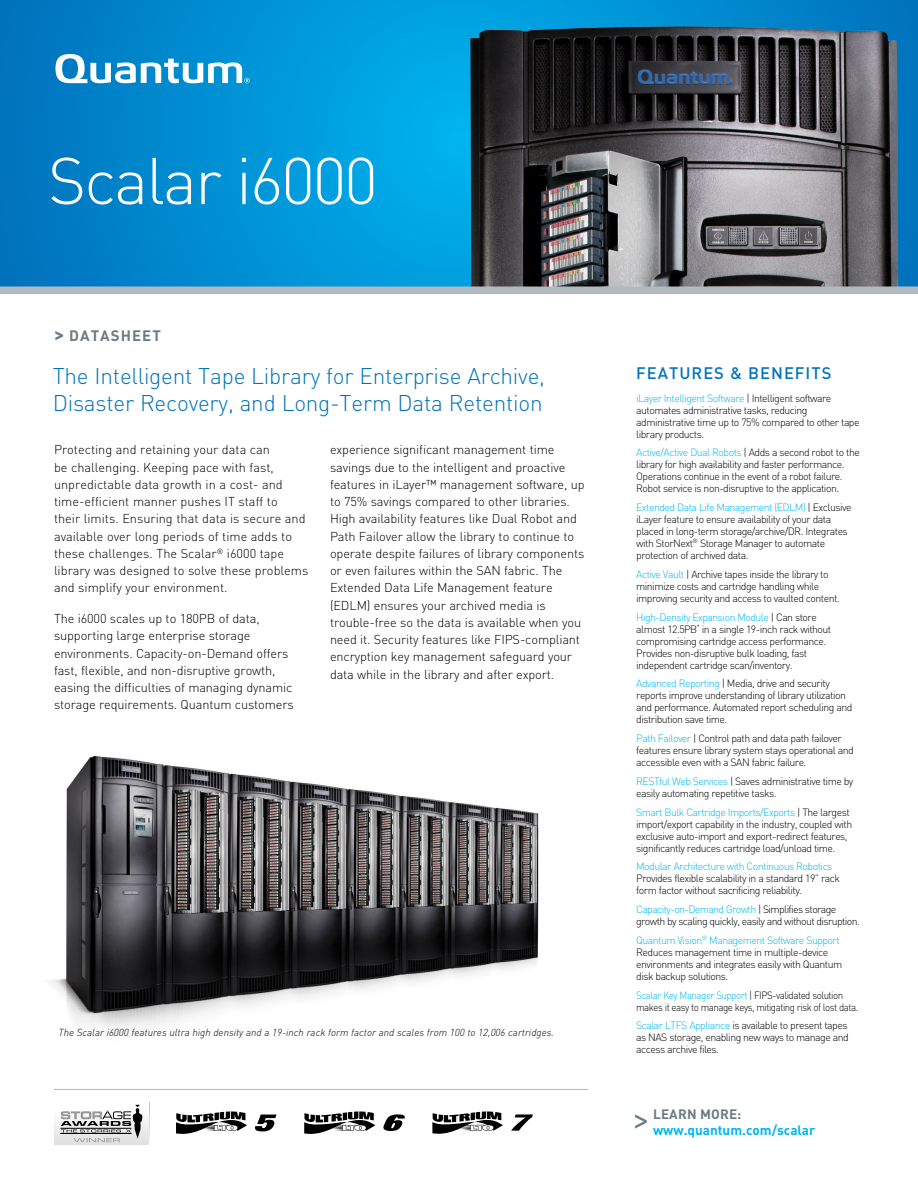
<style>
.page{position:relative;width:918px;height:1188px;background:#fff}
.page>*{position:absolute;margin:0;border:0;box-sizing:border-box;transform-origin:0 0}
.P1_main_copy_block{font:300 64.95px "DIN Pro";letter-spacing:-.03em;color:#fff}
.P1_tab_title{font:35.4px "DIN Pro";color:#6b7b84}
.P1_main_copy_block-2{font:300 22.5px/27px "DIN Pro";letter-spacing:-.01em;color:#0072bc}
.P1_tab_title-2{font:500 16.5px "DIN Pro";letter-spacing:.06em;color:#0072bc}
.P1_main_copy_block-3{font:700 15px "DIN Pro";letter-spacing:.07em;color:#6b7b84}
.P1_tab_title-3{font:700 13.5px "DIN Pro";color:#00b6f1}
.P1_tab_title-4{font:700 13.5px "DIN Pro";letter-spacing:.01em;color:#6b7b84}
.P1_main_copy_block-4{font:300 12.75px/17.2px "DIN Pro";letter-spacing:-.01em;color:#000}
.P1_features_and_bene{font:300 10.5px/12px "DIN Pro";letter-spacing:-.05em;color:#000}
.P1_features_and_bene-2{font:300 10.5px/12px "DIN Pro";letter-spacing:-.05em;color:#000;scale:.93 1}
.P2_product_callouts{font:italic 300 10.2px "DIN Pro";color:#000}
.s1{font-size:18.75px}
.s2{color:#00b6f1}
</style>
<div class="page">
<img style="left:50px;top:756px;width:489px;height:274px">
<svg style="left:176px;top:1111px;width:71px;height:23px"></svg>
<svg style="left:255px;top:1115px;width:22px;height:16px"></svg>
<svg style="left:383px;top:1114px;width:22px;height:17px"></svg>
<svg style="left:304px;top:1111px;width:71px;height:23px"></svg>
<svg style="left:432px;top:1111px;width:71px;height:23px"></svg>
<svg style="left:511px;top:1114px;width:22px;height:17px"></svg>
<svg style="left:54px;top:1120px;width:95px;height:25px"></svg>
<div style="left:55px;top:1103px;width:93px;height:42px;background:linear-gradient(to bottom,#fff,#e1e0e0)"></div>
<svg style="left:61px;top:1105px;width:82px;height:37px"></svg>
<hr style="left:61px;top:1133px;width:70px;height:1px;background:#000">
<hr style="left:61px;top:1128px;width:70px;height:1px;background:#000">
<svg style="left:0;top:0;width:918px;height:286px"></svg>
<svg style="left:56px;top:54px;width:194px;height:29px"></svg>
<img style="left:470px;top:26px;width:428px;height:260px">
<div style="left:0;top:286px;width:918px;height:8px;background:#b1bac0"></div>
<hr style="left:54px;top:1089px;width:534px;height:1px;background:#b1bac0">
<p class="P1_main_copy_block" style="left:48px;top:131px;width:331px">Scalar i6000</p>
<p class="P1_main_copy_block-3" style="left:54px;top:323px;width:108px"><span class="s1">&gt;</span> DATASHEET</p>
<p class="P1_main_copy_block-2" style="left:53px;top:360px;width:494px">The Intelligent Tape Library for Enterprise Archive,<br>Disaster Recovery, and Long-Term Data Retention</p>
<p class="P1_main_copy_block-4" style="left:54px;top:440px;width:256px">Protecting and retaining your data can<br>be challenging. Keeping pace with fast, unpredictable data growth in a cost- and time-efficient manner pushes IT staff to<br>their limits. Ensuring that data is secure and available over long periods of time adds to these challenges. The Scalar<sup>®</sup> i6000 tape library was designed to solve these problems and simplify your environment.</p>
<p class="P1_main_copy_block-4" style="left:54px;top:609px;width:241px">The i6000 scales up to 180PB of data, supporting large enterprise storage environments. Capacity-on-Demand offers fast, flexible, and non-disruptive growth, easing the difficulties of managing dynamic storage requirements. Quantum customers</p>
<p class="P1_main_copy_block-4" style="left:330px;top:440px;width:256px">experience significant management time savings due to the intelligent and proactive features in iLayer™ management software, up to 75% savings compared to other libraries.<br>High availability features like Dual Robot and Path Failover allow the library to continue to operate despite failures of library components or even failures within the SAN fabric. The Extended Data Life Management feature (EDLM) ensures your archived media is trouble-free so the data is available when you need it. Security features like FIPS-compliant encryption key management safeguard your data while in the library and after export.</p>
<p class="P2_product_callouts" style="left:58px;top:1024px;width:497px">The Scalar i6000 features ultra high density and a 19-inch rack form factor and scales from 100 to 12,006 cartridges.</p>
<p class="P1_tab_title-2" style="left:636px;top:360px;width:197px">FEATURES &amp; BENEFITS</p>
<p class="P1_features_and_bene" style="left:636px;top:391px;width:225px"><span class="s2">iLayer Intelligent Software</span> | Intelligent software automates administrative tasks, reducing administrative time up to 75% compared to other tape library products.</p>
<p class="P1_features_and_bene" style="left:636px;top:446px;width:225px"><span class="s2">Active/Active Dual Robots</span> | Adds a second robot to the library for high availability and faster performance.<br>Operations continue in the event of a robot failure.<br>Robot service is non-disruptive to the application.</p>
<p class="P1_features_and_bene" style="left:636px;top:500px;width:217px"><span class="s2">Extended Data Life Management (EDLM)</span> | Exclusive iLayer feature to ensure availability of your data placed in long-term storage/archive/DR. Integrates with StorNext<sup>®</sup> Storage Manager to automate protection of archived data.</p>
<p class="P1_features_and_bene" style="left:636px;top:567px;width:205px"><span class="s2">Active Vault</span> | Archive tapes inside the library to minimize costs and cartridge handling while improving security and access to vaulted content.</p>
<p class="P1_features_and_bene" style="left:636px;top:610px;width:197px"><span class="s2">High-Density Expansion Module</span> | Can store almost 12.5PB<sup>*</sup> in a single 19-inch rack without compromising cartridge access performance.<br>Provides non-disruptive bulk loading, fast independent cartridge scan/inventory.</p>
<p class="P1_features_and_bene" style="left:636px;top:677px;width:218px"><span class="s2">Advanced Reporting</span> | Media, drive and security reports improve understanding of library utilization and performance. Automated report scheduling and distribution save time.</p>
<p class="P1_features_and_bene" style="left:636px;top:731px;width:219px"><span class="s2">Path Failover</span> | Control path and data path failover features ensure library system stays operational and accessible even with a SAN fabric failure.</p>
<p class="P1_features_and_bene" style="left:636px;top:774px;width:219px"><span class="s2">RESTful Web Services</span> | Saves administrative time by easily automating repetitive tasks.</p>
<p class="P1_features_and_bene" style="left:636px;top:805px;width:217px"><span class="s2">Smart Bulk Cartridge Imports/Exports</span> | The largest import/export capability in the industry, coupled with exclusive auto-import and export-redirect features, significantly reduces cartridge load/unload time.</p>
<p class="P1_features_and_bene" style="left:636px;top:860px;width:205px"><span class="s2">Modular Architecture with Continuous Robotics<br></span>Provides flexible scalability in a standard 19” rack form factor without sacrificing reliability.</p>
<p class="P1_features_and_bene" style="left:636px;top:902px;width:225px"><span class="s2">Capacity-on-Demand Growth</span> | Simplifies storage growth by scaling quickly, easily and without disruption.</p>
<p class="P1_features_and_bene" style="left:636px;top:933px;width:208px"><span class="s2">Quantum Vision</span><sup>®</sup> <span class="s2">Management Software Support </span>Reduces management time in multiple-device environments and integrates easily with Quantum disk backup solutions.</p>
<p class="P1_features_and_bene-2" style="left:636px;top:988px;width:241px"><span class="s2">Scalar Key Manager Support</span> | FIPS-validated solution makes it easy to manage keys, mitigating risk of lost data.</p>
<p class="P1_features_and_bene" style="left:636px;top:1019px;width:214px;text-align:justify"><span class="s2">Scalar LTFS Appliance</span> is available to present tapes as NAS storage, enabling new ways to manage and access archive files.</p>
<p class="P1_tab_title-4" style="left:653px;top:1103px;width:90px">LEARN MORE:</p>
<p class="P1_tab_title" style="left:632px;top:1090px;width:20px">&gt;</p>
<p class="P1_tab_title-3" style="left:653px;top:1119px;width:164px">www.quantum.com/scalar</p>
</div>
